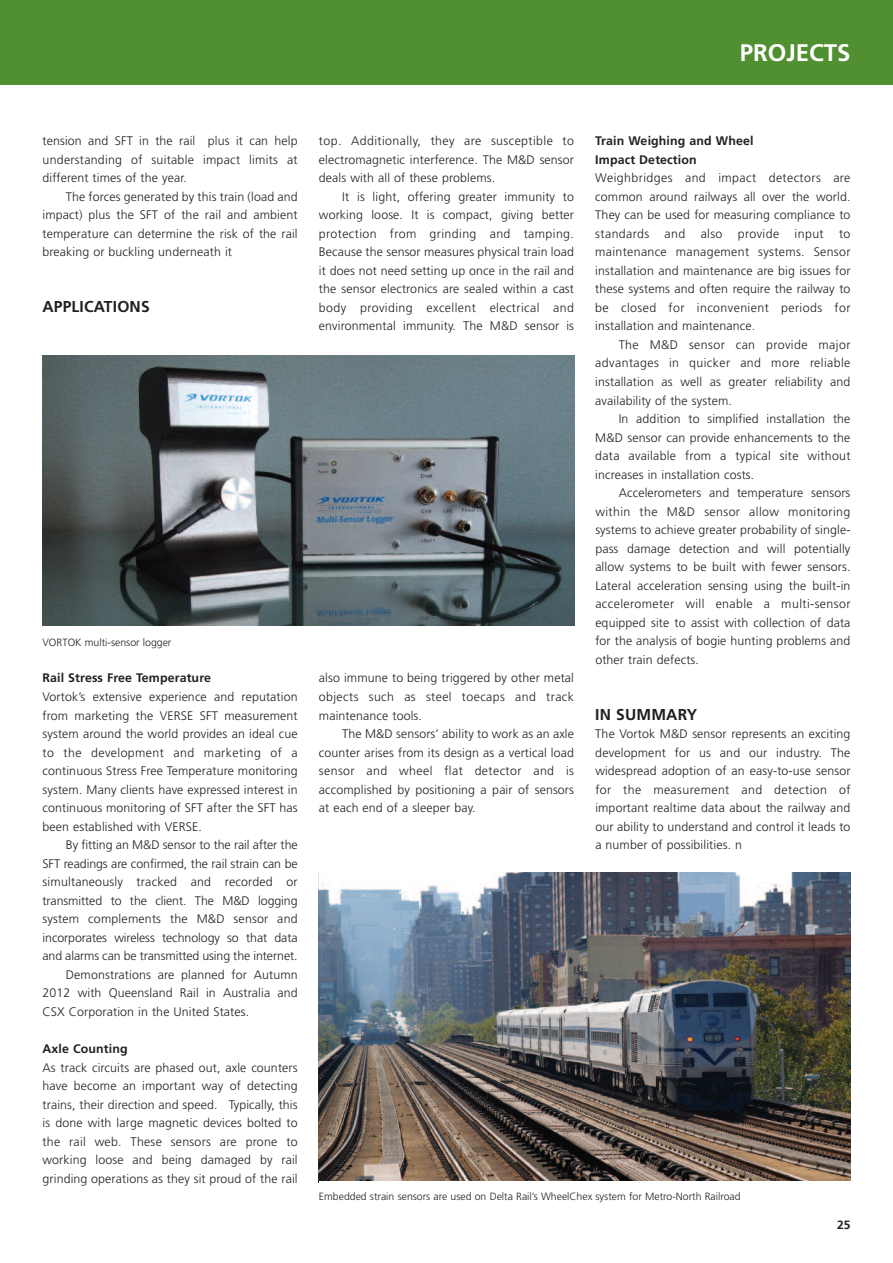
<style>
.page{position:relative;width:893px;height:1263px;background:#fff}
.page>*{position:absolute;margin:0;border:0;box-sizing:border-box;transform-origin:0 0}
.t1{font:700 24px "Frutiger LT";color:#fff}
.t2{font:700 15.75px "Frutiger LT";letter-spacing:.01em;color:#231f20}
.t3{font:300 12.3px/18.6px "Frutiger LT";letter-spacing:.01em;color:#231f20;text-align:justify}
.t4{font:700 12.3px/18.5px "Frutiger LT";letter-spacing:.01em;color:#231f20}
.t5{font:700 12px "Frutiger LT";color:#231f20}
.t6{font:300 10.5px "Frutiger LT";color:#231f20}
</style>
<div class="page">
<div style="left:0;top:0;width:893px;height:85px;background:#509030"></div>
<img style="left:43px;top:356px;width:531px;height:269px">
<img style="left:319px;top:872px;width:531px;height:309px">
<h1 class="t1" style="left:740px;top:43px;width:112px">PROJECTS</h1>
<p class="t3" style="left:43px;top:133px;width:257px">tension and SFT in the rail plus it can help understanding of suitable impact limits at different times of the year.</p>
<p class="t3" style="left:43px;top:188px;width:257px;text-indent:23px">The forces generated by this train (load and impact) plus the SFT of the rail and ambient temperature can determine the risk of the rail breaking or buckling underneath it</p>
<p class="t2" style="left:43px;top:300px;width:109px">APPLICATIONS</p>
<p class="t6" style="left:43px;top:638px;width:130px">VORTOK multi-sensor logger</p>
<p class="t4" style="left:43px;top:670px;width:170px">Rail Stress Free Temperature</p>
<p class="t3" style="left:43px;top:688px;width:257px">Vortok’s extensive experience and reputation from marketing the VERSE SFT measurement system around the world provides an ideal cue to the development and marketing of a continuous Stress Free Temperature monitoring system. Many clients have expressed interest in continuous monitoring of SFT after the SFT has been established with VERSE.</p>
<p class="t3" style="left:66px;top:836px;width:233px">By fitting an M&amp;D sensor to the rail after the</p>
<p class="t3" style="left:43px;top:855px;width:257px">SFT readings are confirmed, the rail strain can be</p>
<p class="t3" style="left:43px;top:874px;width:257px">simultaneously tracked and recorded or</p>
<p class="t3" style="left:43px;top:892px;width:257px">transmitted to the client. The M&amp;D logging</p>
<p class="t3" style="left:43px;top:911px;width:257px">system complements the M&amp;D sensor and</p>
<p class="t3" style="left:43px;top:929px;width:257px">incorporates wireless technology so that data</p>
<p class="t3" style="left:43px;top:948px;width:257px">and alarms can be transmitted using the internet.</p>
<p class="t3" style="left:66px;top:966px;width:233px">Demonstrations are planned for Autumn</p>
<p class="t3" style="left:43px;top:985px;width:257px">2012 with Queensland Rail in Australia and</p>
<p class="t3" style="left:43px;top:1003px;width:208px">CSX Corporation in the United States.</p>
<p class="t4" style="left:43px;top:1040px;width:87px">Axle Counting</p>
<p class="t3" style="left:43px;top:1059px;width:257px">As track circuits are phased out, axle counters have become an important way of detecting trains, their direction and speed. Typically, this is done with large magnetic devices bolted to the rail web. These sensors are prone to working loose and being damaged by rail grinding operations as they sit proud of the rail</p>
<p class="t3" style="left:319px;top:133px;width:257px">top. Additionally, they are susceptible to electromagnetic interference. The M&amp;D sensor deals with all of these problems.</p>
<p class="t3" style="left:319px;top:188px;width:257px;text-indent:23px">It is light, offering greater immunity to working loose. It is compact, giving better protection from grinding and tamping.<br>Because the sensor measures physical train load it does not need setting up once in the rail and the sensor electronics are sealed within a cast body providing excellent electrical and environmental immunity. The M&amp;D sensor is</p>
<p class="t3" style="left:319px;top:670px;width:257px">also immune to being triggered by other metal objects such as steel toecaps and track maintenance tools.</p>
<p class="t3" style="left:319px;top:725px;width:257px;text-indent:23px">The M&amp;D sensors’ ability to work as an axle counter arises from its design as a vertical load sensor and wheel flat detector and is accomplished by positioning a pair of sensors at each end of a sleeper bay.</p>
<p class="t4" style="left:595px;top:133px;width:160px">Train Weighing and Wheel<br>Impact Detection</p>
<p class="t3" style="left:595px;top:170px;width:257px">Weighbridges and impact detectors are common around railways all over the world.<br>They can be used for measuring compliance to standards and also provide input to maintenance management systems. Sensor installation and maintenance are big issues for these systems and often require the railway to be closed for inconvenient periods for installation and maintenance.</p>
<p class="t3" style="left:595px;top:336px;width:257px;text-indent:23px">The M&amp;D sensor can provide major advantages in quicker and more reliable installation as well as greater reliability and availability of the system.</p>
<p class="t3" style="left:595px;top:410px;width:257px;text-indent:23px">In addition to simplified installation the M&amp;D sensor can provide enhancements to the data available from a typical site without increases in installation costs.</p>
<p class="t3" style="left:595px;top:484px;width:257px;text-indent:23px">Accelerometers and temperature sensors within the M&amp;D sensor allow monitoring systems to achieve greater probability of single&shy;pass damage detection and will potentially allow systems to be built with fewer sensors.<br>Lateral acceleration sensing using the built-in accelerometer will enable a multi-sensor equipped site to assist with collection of data for the analysis of bogie hunting problems and other train defects.</p>
<p class="t2" style="left:595px;top:708px;width:103px">IN SUMMARY</p>
<p class="t3" style="left:595px;top:725px;width:257px">The Vortok M&amp;D sensor represents an exciting development for us and our industry. The widespread adoption of an easy-to-use sensor for the measurement and detection of important realtime data about the railway and our ability to understand and control it leads to a number of possibilities. n</p>
<p class="t6" style="left:319px;top:1192px;width:423px">Embedded strain sensors are used on Delta Rail’s WheelChex system for Metro-North Railroad</p>
<p class="t5" style="left:837px;top:1220px;width:15px">25</p>
</div>
